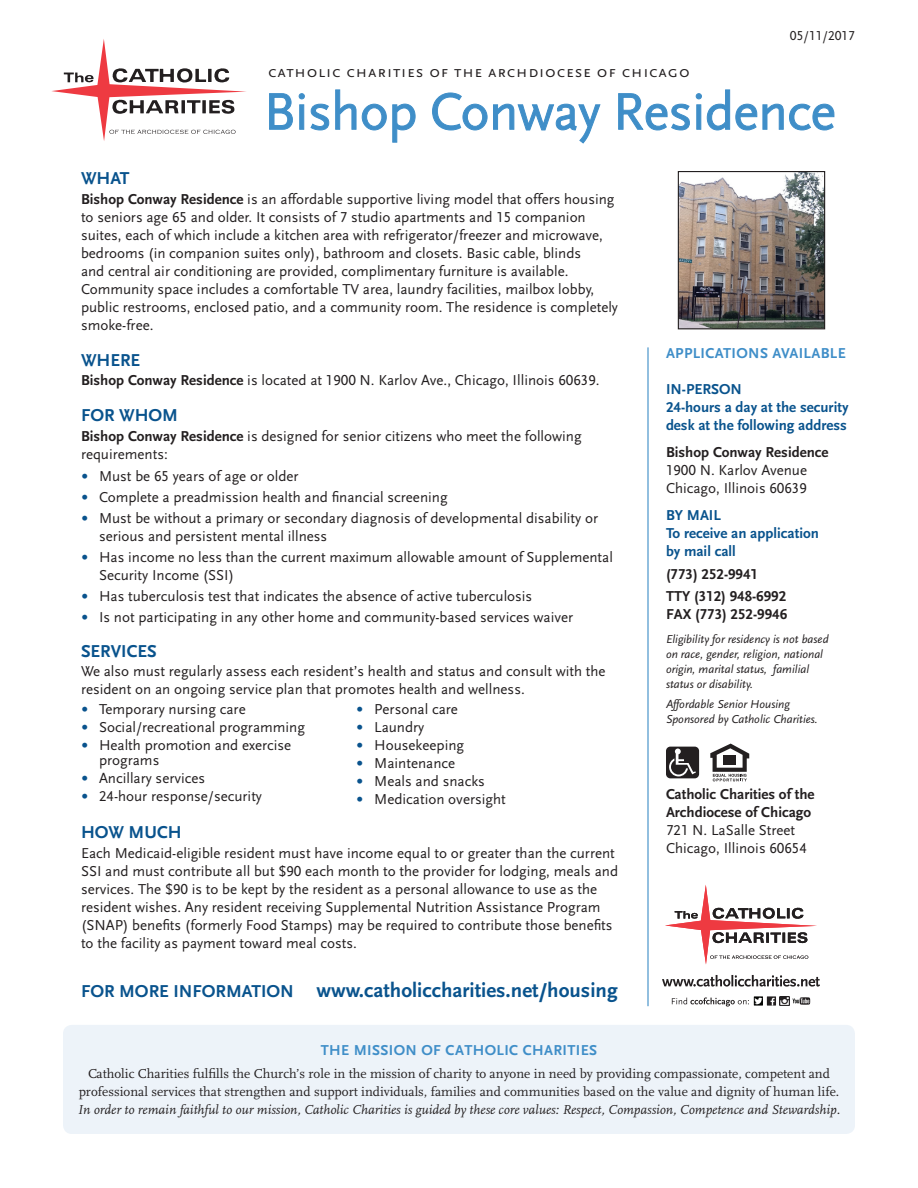
<style>
.page{position:relative;width:918px;height:1188px;background:#fff}
.page>*{position:absolute;margin:0;border:0;box-sizing:border-box;transform-origin:0 0}
.FS_Banner_HEAD-36{font:54px "Scala Sans LF";letter-spacing:-.01em;color:#3f8ec8}
.HSF_SubHEAD_12{font:700 21px "Scala Sans LF";color:#09538d}
.HSF_SubHEAD_12-2{font:700 18px "Scala Sans LF";color:#09538d}
.t1{font:16.5px "Scala Sans LF Caps";letter-spacing:.05em;color:#231f20}
.HFS_BODY{font:15px/18px "Scala Sans LF";color:#231f20}
.HFS_RT-Col_BODY{font:700 15px/18px "Scala Sans LF";color:#231f20}
.HFS_Right-CoL_HEAD{font:700 15px/18px "Scala Sans LF";color:#09538d}
.HFS_RT-Col_BODY-2{font:15px "Scala Sans LF";color:#231f20}
.HFS_Rt-Col_APPLICATI{font:700 15px/18px "Scala Sans LF";color:#09538d}
.t2{font:700 15px "Scala Sans Caps";letter-spacing:.025em;color:#3f8ec8}
.HFS_Right-CoL_HEAD-2{font:700 15px "Scala Sans LF";letter-spacing:.025em;color:#3f8ec8}
.t3{font:13.5px/18px "Scala LF";color:#231f20;text-align:center}
.t4{font:italic 13.5px "Scala LF";color:#231f20}
.t5{font:13.5px "Scala Sans LF";color:#231f20}
.HFS_RT-Col_ELIGIBILI{font:italic 12px/15px "Scala Sans LF";color:#231f20}
.s1{font-weight:700}
.s2{font-size:21px;color:#09538d}
.s3{font-size:18px}
.s4{font-weight:400}
</style>
<div class="page">
<div style="left:63px;top:1025px;width:792px;height:109px;background:#edf3f9;border-radius:9px"></div>
<hr style="left:647px;top:347px;width:2px;height:659px;background:#3f8ec8">
<svg style="left:269px;top:89px;width:147px;height:54px"></svg>
<svg style="left:432px;top:92px;width:169px;height:52px"></svg>
<svg style="left:618px;top:89px;width:217px;height:42px"></svg>
<div style="left:767px;top:996px;width:9px;height:10px;background:#231f20"></div>
<svg style="left:771px;top:996px;width:39px;height:10px"></svg>
<svg style="left:754px;top:996px;width:9px;height:10px"></svg>
<svg style="left:672px;top:997px;width:90px;height:10px"></svg>
<svg style="left:662px;top:975px;width:158px;height:12px"></svg>
<svg style="left:665px;top:885px;width:152px;height:79px"></svg>
<svg style="left:51px;top:39px;width:195px;height:102px"></svg>
<svg style="left:666px;top:747px;width:33px;height:31px"></svg>
<svg style="left:710px;top:744px;width:39px;height:37px"></svg>
<img style="left:680px;top:173px;width:143px;height:154px">
<div style="left:678px;top:171px;width:147px;height:158px;border:1px solid #231f20"></div>
<p class="t1" style="left:268px;top:63px;width:423px">catholic charities of the archdiocese of chicago</p>
<p class="t5" style="left:790px;top:28px;width:67px">05/11/2017</p>
<p class="FS_Banner_HEAD-36" style="left:264px;top:82px;width:574px">Bishop Conway Residence</p>
<p class="HSF_SubHEAD_12-2" style="left:81px;top:169px;width:50px">WHAT</p>
<p class="HFS_BODY" style="left:81px;top:190px;width:539px"><span class="s1">Bishop Conway Residence</span> is an affordable supportive living model that offers housing to seniors age 65 and older. It consists of 7 studio apartments and 15 companion suites, each of which include a kitchen area with refrigerator/freezer and microwave, bedrooms (in companion suites only), bathroom and closets. Basic cable, blinds<br>and central air conditioning are provided, complimentary furniture is available.<br>Community space includes a comfortable TV area, laundry facilities, mailbox lobby, public restrooms, enclosed patio, and a community room. The residence is completely smoke-free.</p>
<p class="HSF_SubHEAD_12-2" style="left:81px;top:350px;width:61px">WHERE</p>
<p class="HFS_BODY" style="left:81px;top:372px;width:520px"><span class="s1">Bishop Conway Residence</span> is located at 1900 N. Karlov Ave., Chicago, Illinois 60639.</p>
<p class="HSF_SubHEAD_12-2" style="left:81px;top:406px;width:99px">FOR WHOM</p>
<p class="HFS_BODY" style="left:81px;top:427px;width:502px"><span class="s1">Bishop Conway Residence</span> is designed for senior citizens who meet the following requirements:</p>
<p class="HFS_BODY" style="left:81px;top:468px;width:219px"><span class="s2">•</span> Must be 65 years of age or older</p>
<p class="HFS_BODY" style="left:81px;top:489px;width:368px"><span class="s2">•</span> Complete a preadmission health and financial screening</p>
<p class="HFS_BODY" style="left:99px;top:510px;width:501px;text-indent:-18px"><span class="s2">•</span> Must be without a primary or secondary diagnosis of developmental disability or serious and persistent mental illness</p>
<p class="HFS_BODY" style="left:99px;top:549px;width:515px;text-indent:-18px"><span class="s2">•</span> Has income no less than the current maximum allowable amount of Supplemental<br>Security Income (SSI)</p>
<p class="HFS_BODY" style="left:81px;top:588px;width:453px"><span class="s2">•</span> Has tuberculosis test that indicates the absence of active tuberculosis</p>
<p class="HFS_BODY" style="left:81px;top:609px;width:494px"><span class="s2">•</span> Is not participating in any other home and community-based services waiver</p>
<p class="HSF_SubHEAD_12-2" style="left:81px;top:641px;width:77px">SERVICES</p>
<p class="HFS_BODY" style="left:81px;top:663px;width:526px">We also must regularly assess each resident’s health and status and consult with the resident on an ongoing service plan that promotes health and wellness.</p>
<p class="HFS_BODY" style="left:81px;top:700px;width:166px"><span class="s2">•</span> Temporary nursing care</p>
<p class="HFS_BODY" style="left:81px;top:718px;width:226px"><span class="s2">•</span> Social/recreational programming</p>
<p class="HFS_BODY" style="left:99px;top:738px;width:194px;line-height:15px;text-indent:-18px"><span class="s2">•</span> Health promotion and exercise programs</p>
<p class="HFS_BODY" style="left:81px;top:769px;width:126px"><span class="s2">•</span> Ancillary services</p>
<p class="HFS_BODY" style="left:81px;top:787px;width:183px"><span class="s2">•</span> 24-hour response/security</p>
<p class="HFS_BODY" style="left:356px;top:700px;width:103px"><span class="s2">•</span> Personal care</p>
<p class="HFS_BODY" style="left:356px;top:718px;width:70px"><span class="s2">•</span> Laundry</p>
<p class="HFS_BODY" style="left:356px;top:736px;width:109px"><span class="s2">•</span> Housekeeping</p>
<p class="HFS_BODY" style="left:356px;top:754px;width:101px"><span class="s2">•</span> Maintenance</p>
<p class="HFS_BODY" style="left:356px;top:772px;width:130px"><span class="s2">•</span> Meals and snacks</p>
<p class="HFS_BODY" style="left:356px;top:790px;width:151px"><span class="s2">•</span> Medication oversight</p>
<p class="HSF_SubHEAD_12-2" style="left:81px;top:823px;width:102px">HOW MUCH</p>
<p class="HFS_BODY" style="left:81px;top:844px;width:539px">Each Medicaid-eligible resident must have income equal to or greater than the current SSI and must contribute all but $90 each month to the provider for lodging, meals and services. The $90 is to be kept by the resident as a personal allowance to use as the resident wishes. Any resident receiving Supplemental Nutrition Assistance Program (SNAP) benefits (formerly Food Stamps) may be required to contribute those benefits to the facility as payment toward meal costs.</p>
<p class="HSF_SubHEAD_12" style="left:81px;top:979px;width:538px"><span class="s3">FOR MORE INFORMATION</span> www.catholiccharities.net/housing</p>
<p class="HFS_Right-CoL_HEAD-2" style="left:666px;top:345px;width:181px">APPLICATIONS AVAILABLE</p>
<p class="HFS_Right-CoL_HEAD" style="left:666px;top:381px;width:78px">IN-PERSON</p>
<p class="HFS_Right-CoL_HEAD" style="left:666px;top:399px;width:184px">24-hours a day at the security desk at the following address</p>
<p class="HFS_RT-Col_BODY" style="left:666px;top:444px;width:164px">Bishop Conway Residence<br><span class="s4">1900 N. Karlov Avenue</span></p>
<p class="HFS_RT-Col_BODY-2" style="left:666px;top:480px;width:142px">Chicago, Illinois 60639</p>
<p class="HFS_Right-CoL_HEAD" style="left:666px;top:507px;width:56px">BY MAIL</p>
<p class="HFS_Rt-Col_APPLICATI" style="left:666px;top:525px;width:154px">To receive an application by mail call</p>
<p class="HFS_RT-Col_BODY" style="left:666px;top:565px;width:94px">(773) 252-9941</p>
<p class="HFS_RT-Col_BODY" style="left:666px;top:588px;width:122px">TTY (312) 948-6992</p>
<p class="HFS_RT-Col_BODY" style="left:666px;top:606px;width:123px">FAX (773) 252-9946</p>
<p class="HFS_RT-Col_ELIGIBILI" style="left:666px;top:632px;width:164px">Eligibility for residency is not based on race, gender, religion, national origin, marital status, familial status or disability.</p>
<p class="HFS_RT-Col_ELIGIBILI" style="left:666px;top:697px;width:153px">Affordable Senior Housing<br>Sponsored by Catholic Charities.</p>
<p class="HFS_RT-Col_BODY" style="left:666px;top:786px;width:150px">Catholic Charities of the<br>Archdiocese of Chicago</p>
<p class="HFS_RT-Col_BODY-2" style="left:666px;top:822px;width:131px">721 N. LaSalle Street</p>
<p class="HFS_RT-Col_BODY-2" style="left:666px;top:840px;width:142px">Chicago, Illinois 60654</p>
<p class="t2" style="left:321px;top:1042px;width:278px">THE MISSION OF CATHOLIC CHARITIES</p>
<p class="t3" style="left:79px;top:1064px;width:762px">Catholic Charities fulfills the Church’s role in the mission of charity to anyone in need by providing compassionate, competent and professional services that strengthen and support individuals, families and communities based on the value and dignity of human life.</p>
<p class="t4" style="left:78px;top:1102px;width:764px">In order to remain faithful to our mission, Catholic Charities is guided by these core values: Respect, Compassion, Competence and Stewardship.</p>
</div>
